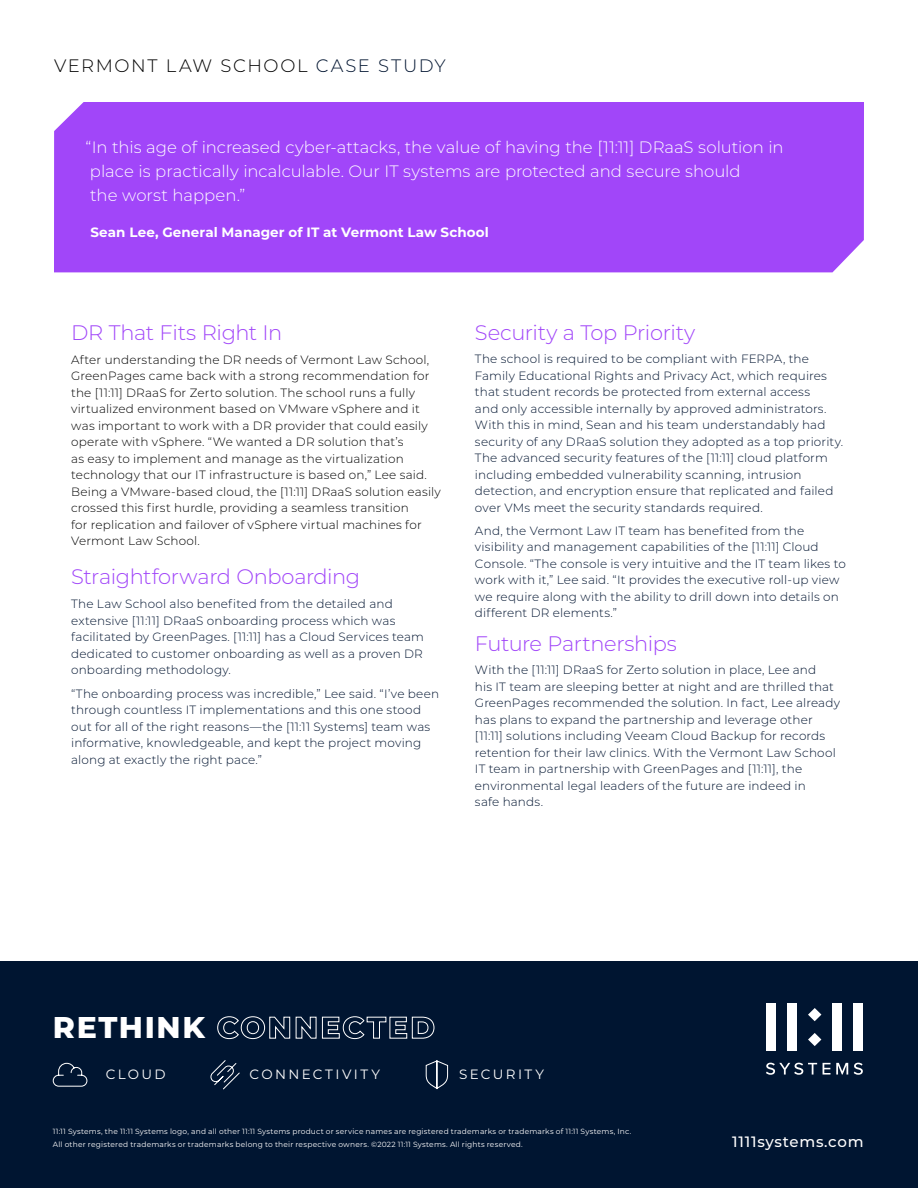
<style>
.page{position:relative;width:918px;height:1188px;background:#fff}
.page>*{position:absolute;margin:0;border:0;box-sizing:border-box;transform-origin:0 0}
.Main_Body{font:800 30px "Montserrat";letter-spacing:.06em;color:#fff}
.Paragraph_Style_5{font:300 21px "Montserrat";letter-spacing:-.02em;color:#a146f9}
.subhead{font:300 21px "Montserrat";letter-spacing:-.015em;color:#a146f9}
.H5_-_12_16{font:300 18px "Montserrat";letter-spacing:.09em;color:#000}
.Main_Body-2{font:300 16.5px/24px "Montserrat";color:#fff}
.t1{font:500 15px "Montserrat";letter-spacing:.05em;color:#fff}
.Main_Body-3{font:700 13.5px "Montserrat";letter-spacing:.005em;color:#fff}
.Main_Body-4{font:13.5px "Montserrat";letter-spacing:.18em;color:#fff}
.Paragraph_Style_5-2{font:300 12px/16.5px "Montserrat";letter-spacing:.015em;color:#001430}
.subhead-2{font:300 12px/16.5px "Montserrat";letter-spacing:.015em;color:#000}
.Main_Body-5{font:7.5px "Montserrat";letter-spacing:.025em;color:#fff}
.s1{color:#001430}
</style>
<div class="page">
<div style="left:54px;top:102px;width:810px;height:170px;background:#a146f9"></div>
<div style="left:0;top:962px;width:918px;height:226px;background:#001531"></div>
<svg style="left:766px;top:1063px;width:51px;height:12px"></svg>
<svg style="left:823px;top:1063px;width:25px;height:12px"></svg>
<svg style="left:854px;top:1063px;width:9px;height:12px"></svg>
<div style="left:766px;top:1003px;width:10px;height:48px;background:#fff"></div>
<div style="left:787px;top:1003px;width:10px;height:48px;background:#fff"></div>
<svg style="left:808px;top:1008px;width:13px;height:38px"></svg>
<div style="left:832px;top:1003px;width:10px;height:48px;background:#fff"></div>
<div style="left:853px;top:1003px;width:10px;height:48px;background:#fff"></div>
<svg style="left:52px;top:1063px;width:36px;height:24px"></svg>
<svg style="left:210px;top:1060px;width:30px;height:30px"></svg>
<svg style="left:425px;top:1060px;width:23px;height:30px"></svg>
<p class="H5_-_12_16" style="left:54px;top:53px;width:393px">VERMONT LAW SCHOOL <span class="s1">CASE STUDY</span></p>
<p class="Main_Body-2" style="left:86px;top:135px;width:700px">“In this age of increased cyber-attacks, the value of having the [11:11] DRaaS solution in place is practically incalculable. Our IT systems are protected and secure should<br>the worst happen.”</p>
<p class="Main_Body-3" style="left:90px;top:223px;width:400px">Sean Lee, General Manager of IT at Vermont Law School</p>
<p class="subhead" style="left:71px;top:318px;width:213px">DR That Fits Right In</p>
<p class="subhead-2" style="left:71px;top:351px;width:371px">After understanding the DR needs of Vermont Law School, GreenPages came back with a strong recommendation for the [11:11] DRaaS for Zerto solution. The school runs a fully virtualized environment based on VMware vSphere and it was important to work with a DR provider that could easily operate with vSphere. “We wanted a DR solution that’s<br>as easy to implement and manage as the virtualization technology that our IT infrastructure is based on,” Lee said.<br>Being a VMware-based cloud, the [11:11] DRaaS solution easily crossed this first hurdle, providing a seamless transition<br>for replication and failover of vSphere virtual machines for Vermont Law School.</p>
<p class="Paragraph_Style_5" style="left:71px;top:563px;width:291px">Straightforward Onboarding</p>
<p class="Paragraph_Style_5-2" style="left:71px;top:595px;width:354px">The Law School also benefited from the detailed and extensive [11:11] DRaaS onboarding process which was facilitated by GreenPages. [11:11] has a Cloud Services team dedicated to customer onboarding as well as a proven DR onboarding methodology.</p>
<p class="Paragraph_Style_5-2" style="left:71px;top:685px;width:370px">“The onboarding process was incredible,” Lee said. “I’ve been through countless IT implementations and this one stood out for all of the right reasons—the [11:11 Systems] team was informative, knowledgeable, and kept the project moving along at exactly the right pace.”</p>
<p class="Paragraph_Style_5" style="left:475px;top:318px;width:222px">Security a Top Priority</p>
<p class="Paragraph_Style_5-2" style="left:475px;top:350px;width:370px">The school is required to be compliant with FERPA, the Family Educational Rights and Privacy Act, which requires that student records be protected from external access<br>and only accessible internally by approved administrators.<br>With this in mind, Sean and his team understandably had security of any DRaaS solution they adopted as a top priority.<br>The advanced security features of the [11:11] cloud platform including embedded vulnerability scanning, intrusion detection, and encryption ensure that replicated and failed over VMs meet the security standards required.</p>
<p class="Paragraph_Style_5-2" style="left:475px;top:522px;width:372px">And, the Vermont Law IT team has benefited from the visibility and management capabilities of the [11:11] Cloud Console. “The console is very intuitive and the IT team likes to work with it,” Lee said. “It provides the executive roll-up view we require along with the ability to drill down into details on different DR elements.”</p>
<p class="Paragraph_Style_5" style="left:475px;top:629px;width:203px">Future Partnerships</p>
<p class="Paragraph_Style_5-2" style="left:475px;top:661px;width:367px">With the [11:11] DRaaS for Zerto solution in place, Lee and<br>his IT team are sleeping better at night and are thrilled that GreenPages recommended the solution. In fact, Lee already has plans to expand the partnership and leverage other [11:11] solutions including Veeam Cloud Backup for records retention for their law clinics. With the Vermont Law School IT team in partnership with GreenPages and [11:11], the environmental legal leaders of the future are indeed in<br>safe hands.</p>
<p class="Main_Body" style="left:53px;top:1006px;width:384px">RETHINK CONNECTED</p>
<p class="Main_Body-4" style="left:106px;top:1065px;width:61px">CLOUD</p>
<p class="Main_Body-4" style="left:249px;top:1065px;width:132px">CONNECTIVITY</p>
<p class="Main_Body-4" style="left:459px;top:1065px;width:87px">SECURITY</p>
<p class="Main_Body-5" style="left:53px;top:1126px;width:580px">11:11 Systems, the 11:11 Systems logo, and all other 11:11 Systems product or service names are registered trademarks or trademarks of 11:11 Systems, Inc.</p>
<p class="Main_Body-5" style="left:53px;top:1139px;width:472px">All other registered trademarks or trademarks belong to their respective owners. ©2022 11:11 Systems. All rights reserved.</p>
<p class="t1" style="left:732px;top:1131px;width:133px">1111systems.com</p>
</div>
